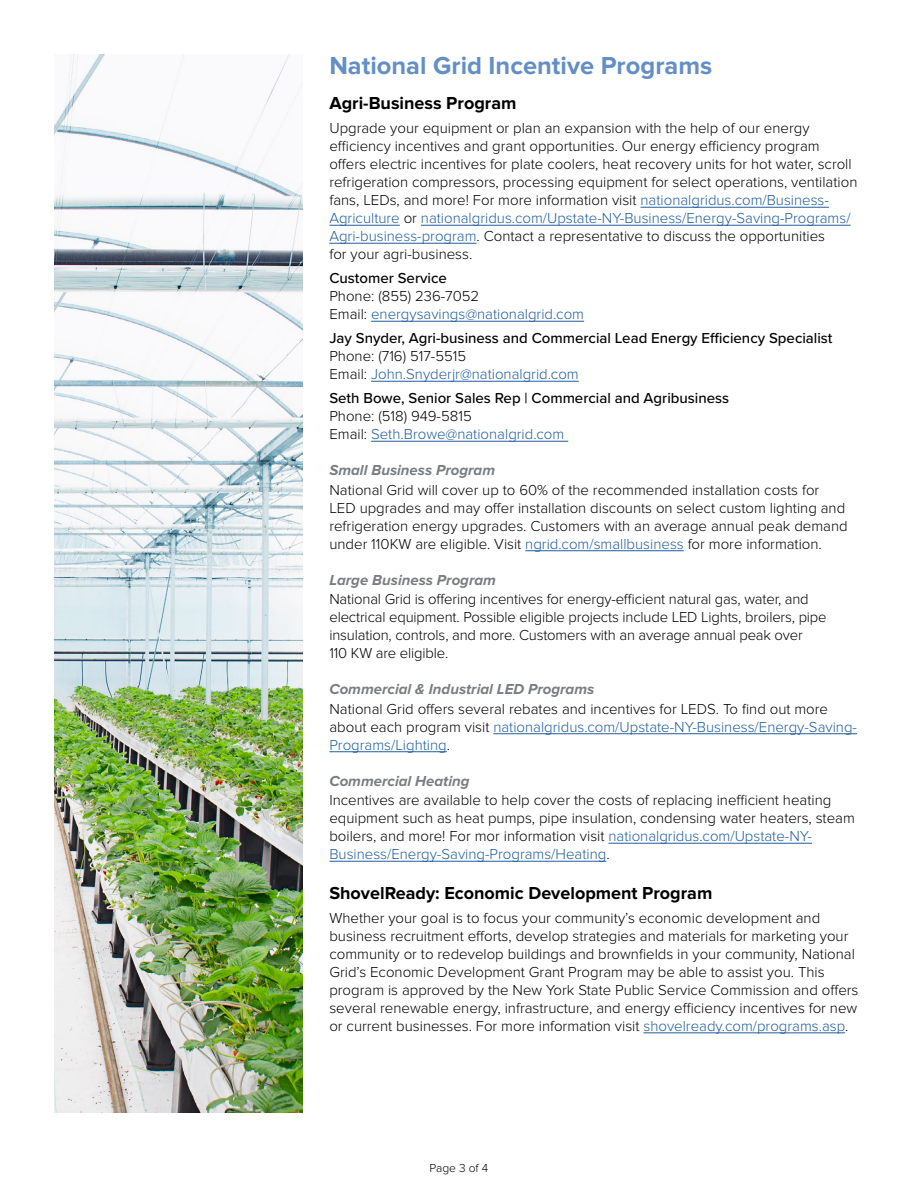
<style>
.page{position:relative;width:918px;height:1188px;background:#fff}
.page>*{position:absolute;margin:0;border:0;box-sizing:border-box;transform-origin:0 0}
.Sub_1_-_Match_Header_Bar_Color{font:700 25.5px "Proxima Nova";color:#638fc6}
.Sub_2{font:700 18px "Proxima Nova";color:#000}
.Body{font:300 15px/18px "Proxima Nova";color:#000}
.Body-2{font:500 15px/18px "Proxima Nova";color:#000}
.Program_Name{font:italic 700 15px "Proxima Nova";color:#797d82}
.Body-3{font:300 15px/18px "Proxima Nova";color:#215e9e}
.t1{font:300 12px "Proxima Nova";color:#000}
.s1{color:#215e9e}
.s2{font-weight:500;color:#000}
.s3{color:#000}
.s4{font-weight:300}
.s5{font-weight:300;color:#215e9e}
</style>
<div class="page">
<hr style="left:641px;top:207px;width:188px;height:1px;background:#215e9e">
<hr style="left:329px;top:225px;width:71px;height:1px;background:#215e9e">
<hr style="left:421px;top:225px;width:430px;height:1px;background:#215e9e">
<hr style="left:329px;top:243px;width:148px;height:1px;background:#215e9e">
<hr style="left:371px;top:321px;width:213px;height:1px;background:#215e9e">
<hr style="left:371px;top:381px;width:208px;height:1px;background:#215e9e">
<hr style="left:371px;top:441px;width:197px;height:1px;background:#215e9e">
<hr style="left:525px;top:550px;width:159px;height:1px;background:#215e9e">
<hr style="left:493px;top:733px;width:364px;height:1px;background:#215e9e">
<hr style="left:329px;top:751px;width:118px;height:1px;background:#215e9e">
<hr style="left:608px;top:843px;width:204px;height:1px;background:#215e9e">
<hr style="left:329px;top:861px;width:277px;height:1px;background:#215e9e">
<hr style="left:643px;top:1033px;width:202px;height:1px;background:#215e9e">
<img style="left:54px;top:54px;width:248px;height:1058px">
<p class="Sub_1_-_Match_Header_Bar_Color" style="left:329px;top:51px;width:384px">National Grid Incentive Programs</p>
<p class="Sub_2" style="left:329px;top:93px;width:189px">Agri-Business Program</p>
<p class="Body" style="left:329px;top:119px;width:530px">Upgrade your equipment or plan an expansion with the help of our energy efficiency incentives and grant opportunities. Our energy efficiency program offers electric incentives for plate coolers, heat recovery units for hot water, scroll refrigeration compressors, processing equipment for select operations, ventilation fans, LEDs, and more! For more information visit <span class="s1">nationalgridus.com/Business-Agriculture</span> or <span class="s1">nationalgridus.com/Upstate-NY-Business/Energy-Saving-Programs/ Agri-business-program</span>. Contact a representative to discuss the opportunities<br>for your agri-business.</p>
<p class="Body-3" style="left:329px;top:269px;width:256px"><span class="s2">Customer Service<br></span><span class="s3">Phone: (855) 236-7052<br>Email:</span> energysavings@nationalgrid.com</p>
<p class="Body-2" style="left:329px;top:329px;width:505px">Jay Snyder, Agri-business and Commercial Lead Energy Efficiency Specialist<br><span class="s4">Phone: (716) 517-5515<br>Email:</span> <span class="s5">John.Snyderjr@nationalgrid.com</span></p>
<p class="Body-2" style="left:329px;top:389px;width:401px">Seth Bowe, Senior Sales Rep | Commercial and Agribusiness<br><span class="s4">Phone: (518) 949-5815<br>Email:</span> <span class="s5">Seth.Browe@nationalgrid.com</span></p>
<p class="Program_Name" style="left:329px;top:462px;width:167px">Small Business Program</p>
<p class="Body" style="left:329px;top:481px;width:520px">National Grid will cover up to 60% of the recommended installation costs for LED upgrades and may offer installation discounts on select custom lighting and refrigeration energy upgrades. Customers with an average annual peak demand under 110KW are eligible. Visit <span class="s1">ngrid.com/smallbusiness</span> for more information.</p>
<p class="Program_Name" style="left:329px;top:571px;width:168px">Large Business Program</p>
<p class="Body" style="left:329px;top:590px;width:499px">National Grid is offering incentives for energy-efficient natural gas, water, and electrical equipment. Possible eligible projects include LED Lights, broilers, pipe insulation, controls, and more. Customers with an average annual peak over<br>110 KW are eligible.</p>
<p class="Program_Name" style="left:329px;top:681px;width:266px">Commercial &amp; Industrial LED Programs</p>
<p class="Body" style="left:329px;top:700px;width:529px">National Grid offers several rebates and incentives for LEDS. To find out more about each program visit <span class="s1">nationalgridus.com/Upstate-NY-Business/Energy-Saving-<br>Programs/Lighting</span>.</p>
<p class="Program_Name" style="left:329px;top:772px;width:142px">Commercial Heating</p>
<p class="Body" style="left:329px;top:791px;width:527px">Incentives are available to help cover the costs of replacing inefficient heating equipment such as heat pumps, pipe insulation, condensing water heaters, steam boilers, and more! For mor information visit <span class="s1">nationalgridus.com/Upstate-NY-Business/Energy-Saving-Programs/Heating</span>.</p>
<p class="Sub_2" style="left:329px;top:882px;width:385px">ShovelReady: Economic Development Program</p>
<p class="Body" style="left:329px;top:909px;width:531px">Whether your goal is to focus your community’s economic development and business recruitment efforts, develop strategies and materials for marketing your community or to redevelop buildings and brownfields in your community, National Grid’s Economic Development Grant Program may be able to assist you. This program is approved by the New York State Public Service Commission and offers several renewable energy, infrastructure, and energy efficiency incentives for new or current businesses. For more information visit <span class="s1">shovelready.com/programs.asp</span>.</p>
<p class="t1" style="left:430px;top:1161px;width:60px">Page 3 of 4</p>
</div>
